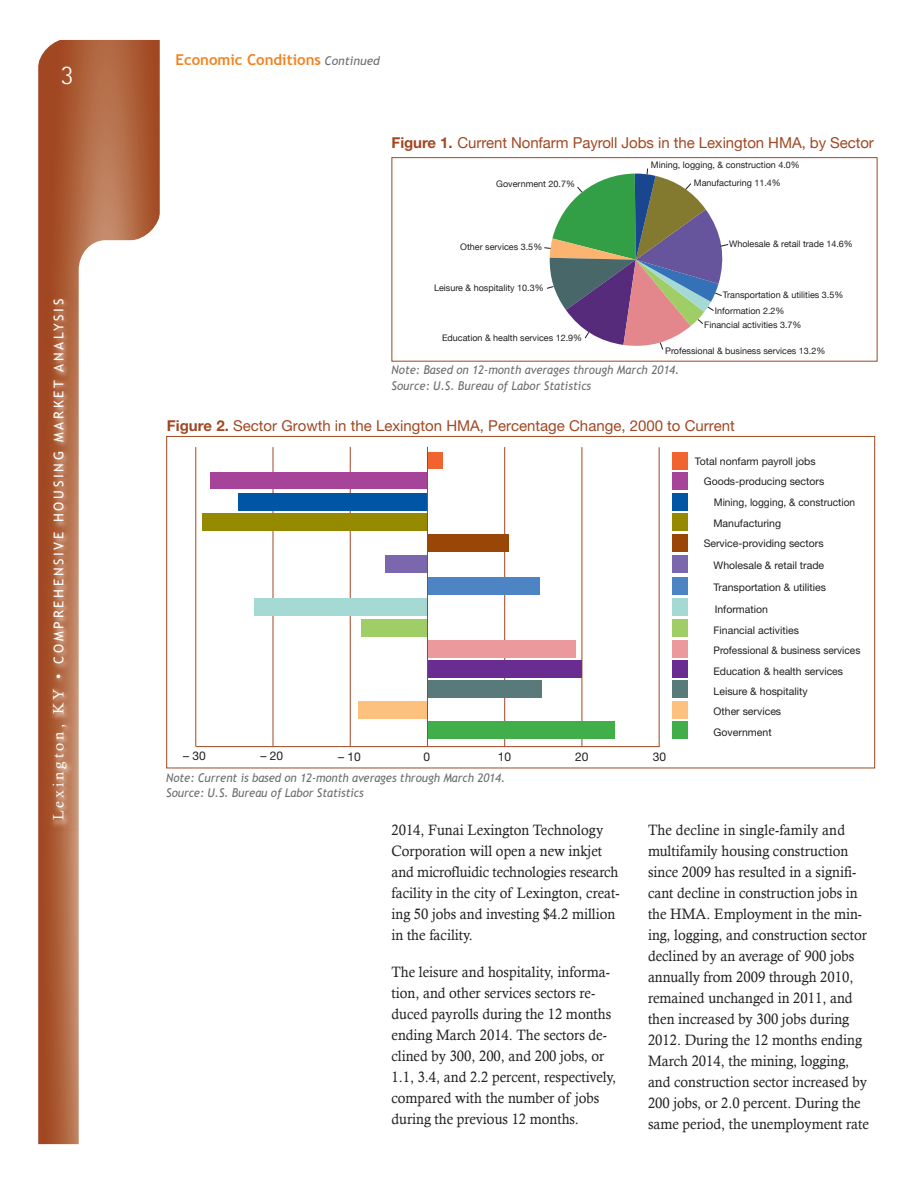
<style>
.page{position:relative;width:918px;height:1188px;background:#fff}
.page>*{position:absolute;margin:0;border:0;box-sizing:border-box;transform-origin:0 0}
.t1{font:300 27px "Rotis Sans Serif";color:#fff}
.body_text{font:15px/21px "Calisto";color:#231f20;scale:.95 1}
.t2{font:15px "Helvetica Neue";color:#a14722}
.t3{font:15px "Helvetica Neue";letter-spacing:-.005em;color:#a14722}
.t4{font:700 15px "Trebuchet MS";color:#f58220}
.t5{font:13.5px "Trebuchet MS";letter-spacing:.2em;color:#fff}
.t6{font:italic 12px "Trebuchet MS";letter-spacing:-.005em;color:#6c6d70;scale:.95 1}
.t7{font:12px "Helvetica Neue";color:#231f20}
.t8{font:10.5px "Helvetica Neue";color:#231f20}
.t9{font:10.5px "Helvetica Neue";color:#231f20;scale:.96 1}
.t10{font:9px "Helvetica Neue";color:#231f20}
.s1{font-family:"Calisto";font-size:15px}
.s2{font-weight:400;font-style:italic;font-size:12px;color:#6c6d70}
.s3{font-weight:700}
.s4{font-style:inherit}
</style>
<div class="page">
<svg style="left:38px;top:40px;width:122px;height:1104px;background:#af633f"></svg>
<svg style="left:79px;top:240px;width:106px;height:904px"></svg>
<svg style="left:38px;top:39px;width:30px;height:30px"></svg>
<svg style="left:130px;top:210px;width:36px;height:36px"></svg>
<img style="left:46px;top:290px;width:31px;height:540px">
<div style="left:672px;top:493px;width:16px;height:17px;background:#0155a5"></div>
<div style="left:672px;top:452px;width:16px;height:18px;background:#f2642f"></div>
<div style="left:672px;top:473px;width:16px;height:17px;background:#a54499"></div>
<div style="left:672px;top:513px;width:16px;height:18px;background:#958900"></div>
<div style="left:672px;top:534px;width:16px;height:17px;background:#994606"></div>
<div style="left:672px;top:577px;width:16px;height:18px;background:#4d84c4"></div>
<div style="left:672px;top:555px;width:16px;height:18px;background:#7a67ae"></div>
<div style="left:672px;top:599px;width:16px;height:17px;background:#a5dad4"></div>
<div style="left:672px;top:620px;width:16px;height:17px;background:#9fce66"></div>
<div style="left:672px;top:640px;width:16px;height:17px;background:#eb999c"></div>
<div style="left:672px;top:660px;width:16px;height:18px;background:#692c91"></div>
<div style="left:672px;top:681px;width:16px;height:17px;background:#587a7b"></div>
<div style="left:672px;top:701px;width:16px;height:17px;background:#fcc17f"></div>
<div style="left:672px;top:722px;width:16px;height:17px;background:#40ae49"></div>
<hr style="left:195px;top:447px;width:1px;height:299px;background:#a14722">
<hr style="left:273px;top:447px;width:1px;height:299px;background:#a14722">
<hr style="left:196px;top:746px;width:464px;height:1px;background:#a14722">
<hr style="left:659px;top:447px;width:1px;height:300px;background:#a14722">
<hr style="left:350px;top:447px;width:1px;height:300px;background:#a14722">
<hr style="left:504px;top:447px;width:1px;height:300px;background:#a14722">
<hr style="left:582px;top:447px;width:1px;height:300px;background:#a14722">
<div style="left:211px;top:473px;width:217px;height:16px;background:#a54499"></div>
<div style="left:428px;top:452px;width:15px;height:17px;background:#f2642f"></div>
<div style="left:202px;top:513px;width:226px;height:18px;background:#958900"></div>
<div style="left:428px;top:534px;width:81px;height:17px;background:#994606"></div>
<div style="left:428px;top:660px;width:154px;height:18px;background:#692c91"></div>
<div style="left:428px;top:640px;width:148px;height:18px;background:#eb999c"></div>
<div style="left:428px;top:681px;width:114px;height:17px;background:#587a7b"></div>
<div style="left:386px;top:555px;width:42px;height:18px;background:#7a67ae"></div>
<div style="left:359px;top:701px;width:69px;height:17px;background:#fcc17f"></div>
<div style="left:428px;top:721px;width:187px;height:17px;background:#40ae49"></div>
<div style="left:361px;top:620px;width:67px;height:17px;background:#9fce66"></div>
<div style="left:239px;top:493px;width:189px;height:17px;background:#0155a5"></div>
<div style="left:428px;top:577px;width:112px;height:18px;background:#4d84c4"></div>
<div style="left:254px;top:599px;width:174px;height:17px;background:#a5dad4"></div>
<hr style="left:427px;top:447px;width:1px;height:299px;background:#a14722">
<div style="left:392px;top:157px;width:486px;height:205px;border:1px solid #a14722"></div>
<svg style="left:544px;top:168px;width:185px;height:182px"></svg>
<h1 class="t1" style="left:61px;top:60px;width:14px">3</h1>
<p class="t5" style="left:51px;top:820px;width:523px;rotate:-90deg"><span class="s1">Lexington, KY •</span> COMPREHENSIVE HOUSING MARKET ANALYSIS</p>
<p class="t4" style="left:176px;top:50px;width:206px">Economic Conditions <span class="s2">Continued</span></p>
<p class="t3" style="left:392px;top:134px;width:484px"><span class="s3">Figure 1.</span> Current Nonfarm Payroll Jobs in the Lexington HMA, by Sector</p>
<p class="t10" style="left:496px;top:178px;width:80px">Government 20.7%</p>
<p class="t10" style="left:460px;top:241px;width:84px">Other services 3.5%</p>
<p class="t10" style="left:434px;top:283px;width:111px">Leisure &amp; hospitality 10.3%</p>
<p class="t10" style="left:442px;top:333px;width:142px">Education &amp; health services 12.9%</p>
<p class="t10" style="left:651px;top:160px;width:151px">Mining, logging, &amp; construction 4.0%</p>
<p class="t10" style="left:694px;top:177px;width:89px">Manufacturing 11.4%</p>
<p class="t10" style="left:729px;top:239px;width:125px">Wholesale &amp; retail trade 14.6%</p>
<p class="t10" style="left:723px;top:289px;width:122px">Transportation &amp; utilities 3.5%</p>
<p class="t10" style="left:704px;top:320px;width:99px">Financial activities 3.7%</p>
<p class="t10" style="left:715px;top:305px;width:71px">Information 2.2%</p>
<p class="t10" style="left:665px;top:345px;width:162px">Professional &amp; business services 13.2%</p>
<p class="t6" style="left:392px;top:363px;width:305px">Note: Based on 12-month averages through March 2014.</p>
<p class="t6" style="left:392px;top:378px;width:212px">Source: U.S. Bureau of Labor Statistics</p>
<p class="t2" style="left:167px;top:416px;width:570px"><span class="s3">Figure 2.</span> Sector Growth in the Lexington HMA<span class="s4">,</span> Percentage Change, 2000 to Current</p>
<p class="t8" style="left:695px;top:455px;width:122px">Total nonfarm payroll jobs</p>
<p class="t8" style="left:704px;top:475px;width:122px">Goods-producing sectors</p>
<p class="t8" style="left:714px;top:496px;width:143px">Mining, logging, &amp; construction</p>
<p class="t8" style="left:714px;top:517px;width:69px">Manufacturing</p>
<p class="t8" style="left:704px;top:537px;width:121px">Service-providing sectors</p>
<p class="t8" style="left:714px;top:559px;width:112px">Wholesale &amp; retail trade</p>
<p class="t8" style="left:714px;top:581px;width:114px">Transportation &amp; utilities</p>
<p class="t8" style="left:715px;top:603px;width:55px">Information</p>
<p class="t8" style="left:714px;top:624px;width:87px">Financial activities</p>
<p class="t9" style="left:714px;top:644px;width:155px">Professional &amp; business services</p>
<p class="t8" style="left:714px;top:665px;width:131px">Education &amp; health services</p>
<p class="t8" style="left:714px;top:685px;width:96px">Leisure &amp; hospitality</p>
<p class="t8" style="left:714px;top:705px;width:69px">Other services</p>
<p class="t7" style="left:183px;top:749px;width:24px">– 30</p>
<p class="t7" style="left:261px;top:749px;width:24px">– 20</p>
<p class="t7" style="left:338px;top:749px;width:24px">– 10</p>
<p class="t7" style="left:424px;top:749px;width:8px">0</p>
<p class="t7" style="left:498px;top:749px;width:15px">10</p>
<p class="t7" style="left:575px;top:749px;width:15px">20</p>
<p class="t7" style="left:653px;top:749px;width:15px">30</p>
<p class="t6" style="left:166px;top:770px;width:358px">Note: Current is based on 12-month averages through March 2014.</p>
<p class="t6" style="left:166px;top:786px;width:209px">Source: U.S. Bureau of Labor Statistics</p>
<p class="t8" style="left:714px;top:726px;width:60px">Government</p>
<p class="body_text" style="left:392px;top:819px;width:242px">2014, Funai Lexington Technology Corporation will open a new inkjet and microfluidic technologies research facility in the city of Lexington, creat&shy;ing 50 jobs and investing $4.2 million in the facility.</p>
<p class="body_text" style="left:392px;top:961px;width:238px">The leisure and hospitality, informa&shy;tion, and other services sectors re&shy;duced payrolls during the 12 months ending March 2014. The sectors de&shy;clined by 300, 200, and 200 jobs, or 1.1, 3.4, and 2.2 percent, respectively, compared with the number of jobs during the previous 12 months.</p>
<p class="body_text" style="left:648px;top:819px;width:234px">The decline in single-family and multifamily housing construction since 2009 has resulted in a signifi&shy;cant decline in construction jobs in the HMA. Employment in the min&shy;ing, logging, and construction sector declined by an average of 900 jobs annually from 2009 through 2010, remained unchanged in 2011, and then increased by 300 jobs during 2012. During the 12 months ending March 2014, the mining, logging, and construction sector increased by 200 jobs, or 2.0 percent. During the same period, the unemployment rate</p>
</div>
